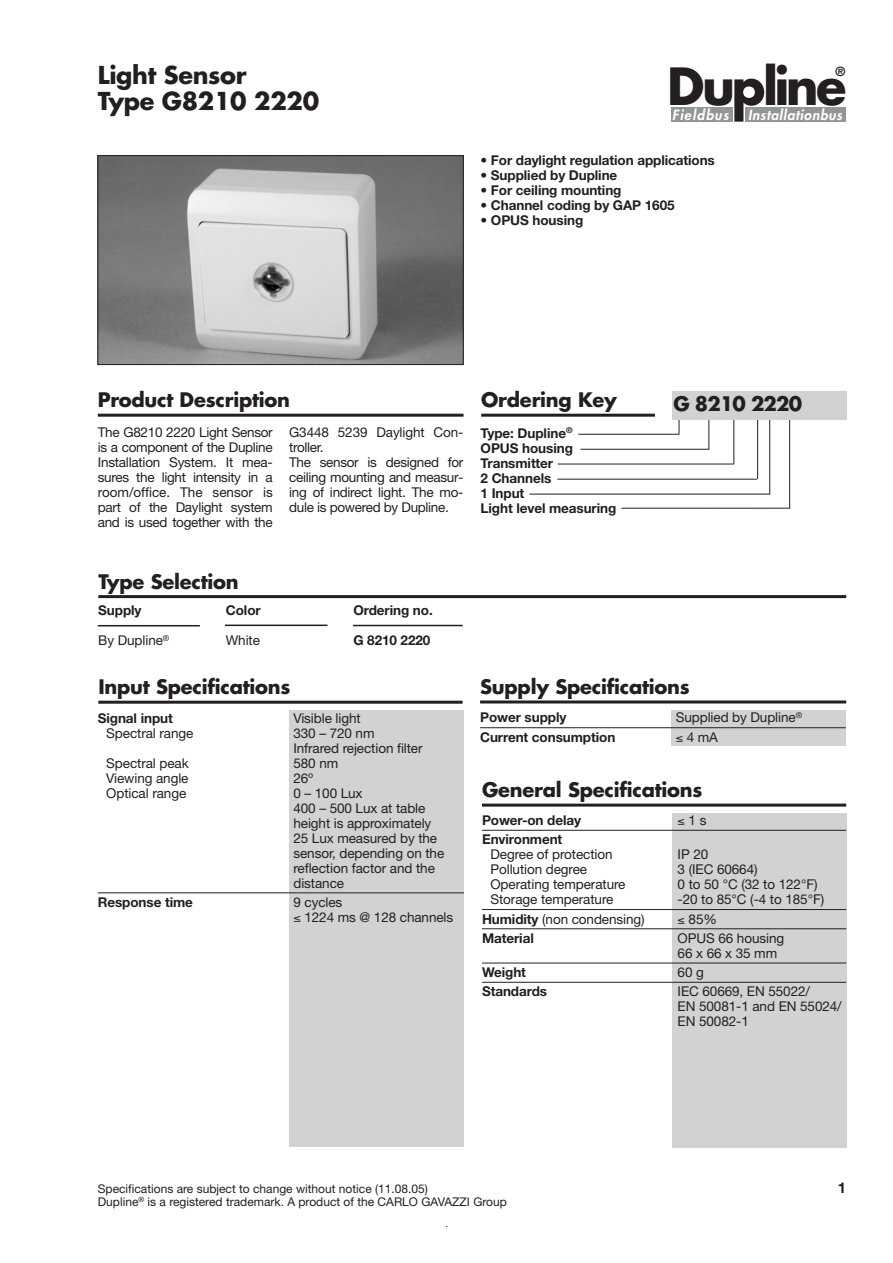
<style>
.page{position:relative;width:893px;height:1263px;background:#fff}
.page>*{position:absolute;margin:0;border:0;box-sizing:border-box;transform-origin:0 0}
.t1{font:700 49.8px "Futura";letter-spacing:-.06em;color:#231f20}
.t2{font:700 24px/26.2px "Futura";letter-spacing:-.015em;color:#231f20}
.t3{font:700 19.5px "Futura";letter-spacing:-.01em;color:#231f20}
.t4{font:700 19.5px "Futura";letter-spacing:-.04em;color:#231f20}
.t5{font:700 15px "Helvetica Neue";color:#231f20}
.t6{font:italic 800 13.65px "Futura";color:#fff}
.t7{font:13.5px/15px "Helvetica Neue";letter-spacing:-.005em;color:#231f20}
.t8{font:700 13.5px/15px "Helvetica Neue";letter-spacing:-.005em;color:#231f20}
.t9{font:700 12.3px "Futura";color:#231f20}
.t10{font:12px "Helvetica Neue";color:#231f20}
.s1{font-weight:700}
</style>
<div class="page">
<div style="left:745px;top:107px;width:100px;height:15px;background:#939598"></div>
<div style="left:671px;top:107px;width:61px;height:15px;background:#939598"></div>
<svg style="left:734px;top:79px;width:30px;height:43px"></svg>
<div style="left:671px;top:710px;width:175px;height:36px;background:#d1d2d4"></div>
<hr style="left:789px;top:411px;width:1px;height:97px;background:#231f20">
<hr style="left:769px;top:413px;width:1px;height:82px;background:#231f20">
<hr style="left:757px;top:411px;width:1px;height:68px;background:#231f20">
<hr style="left:733px;top:409px;width:1px;height:55px;background:#231f20">
<hr style="left:708px;top:411px;width:1px;height:38px;background:#231f20">
<svg style="left:679px;top:420px;width:1px;height:15px"></svg>
<img style="left:100px;top:157px;width:362px;height:206px">
<div style="left:98px;top:155px;width:366px;height:210px;border:1px solid #231f20"></div>
<hr style="left:481px;top:414px;width:174px;height:3px;background:#231f20">
<hr style="left:98px;top:414px;width:365px;height:3px;background:#231f20">
<hr style="left:578px;top:434px;width:101px;height:1px;background:#231f20">
<hr style="left:558px;top:464px;width:176px;height:1px;background:#231f20">
<hr style="left:580px;top:449px;width:129px;height:1px;background:#231f20">
<hr style="left:557px;top:479px;width:200px;height:1px;background:#231f20">
<hr style="left:529px;top:494px;width:241px;height:1px;background:#231f20">
<hr style="left:621px;top:508px;width:169px;height:1px;background:#231f20">
<hr style="left:98px;top:595px;width:748px;height:3px;background:#231f20">
<div style="left:290px;top:711px;width:174px;height:436px;background:#d1d2d4"></div>
<hr style="left:98px;top:701px;width:365px;height:3px;background:#231f20">
<hr style="left:98px;top:892px;width:366px;height:1px;background:#231f20">
<hr style="left:480px;top:701px;width:366px;height:3px;background:#231f20">
<hr style="left:480px;top:727px;width:366px;height:1px;background:#231f20">
<div style="left:672px;top:391px;width:174px;height:29px;background:#d1d2d4"></div>
<div style="left:672px;top:813px;width:174px;height:335px;background:#d1d2d4"></div>
<hr style="left:482px;top:804px;width:364px;height:3px;background:#231f20">
<hr style="left:482px;top:830px;width:364px;height:1px;background:#231f20">
<hr style="left:482px;top:909px;width:364px;height:1px;background:#231f20">
<hr style="left:482px;top:928px;width:364px;height:1px;background:#231f20">
<hr style="left:482px;top:963px;width:364px;height:1px;background:#231f20">
<hr style="left:482px;top:982px;width:364px;height:1px;background:#231f20">
<hr style="left:98px;top:625px;width:102px;height:1px;background:#231f20">
<hr style="left:353px;top:625px;width:110px;height:1px;background:#231f20">
<hr style="left:225px;top:625px;width:102px;height:1px;background:#231f20">
<h2 class="t2" style="left:98px;top:64px;width:223px">Light Sensor<br>Type G8210 2220</h2>
<h1 class="t1" style="left:667px;top:64px;width:181px">Du line</h1>
<p class="t9" style="left:835px;top:66px;width:11px">®</p>
<p class="t6" style="left:672px;top:108px;width:174px">Fieldbus Installationbus</p>
<p class="t8" style="left:481px;top:154px;width:236px">• For daylight regulation applications</p>
<p class="t8" style="left:481px;top:169px;width:138px">• Supplied by Dupline</p>
<p class="t8" style="left:481px;top:184px;width:142px">• For ceiling mounting</p>
<p class="t8" style="left:481px;top:199px;width:195px">• Channel coding by GAP 1605</p>
<p class="t8" style="left:481px;top:214px;width:104px">• OPUS housing</p>
<h3 class="t3" style="left:98px;top:391px;width:194px">Product Description</h3>
<h3 class="t3" style="left:481px;top:391px;width:137px">Ordering Key</h3>
<p class="t7" style="left:98px;top:426px;width:176px;text-align:justify">The G8210 2220 Light Sensor is a component of the Dupline Installation System. It mea&shy;sures the light intensity in a room/office. The sensor is part of the Daylight system and is used together with the</p>
<p class="t7" style="left:289px;top:426px;width:176px">G3448 5239 Daylight Con&shy;troller.<br>The sensor is designed for ceiling mounting and measur&shy;ing of indirect light. The mo&shy;dule is powered by Dupline.</p>
<p class="t8" style="left:481px;top:426px;width:137px">Type: Dupline<sup>®<br></sup>OPUS housing<br>Transmitter<br>2 Channels<br>1 Input<br>Light level measuring</p>
<h3 class="t3" style="left:98px;top:573px;width:142px">Type Selection</h3>
<p class="t8" style="left:98px;top:604px;width:45px">Supply</p>
<p class="t8" style="left:226px;top:604px;width:36px">Color</p>
<p class="t8" style="left:353px;top:604px;width:81px">Ordering no.</p>
<p class="t7" style="left:98px;top:634px;width:73px">By Dupline<sup>®</sup></p>
<p class="t7" style="left:226px;top:634px;width:36px">White</p>
<p class="t8" style="left:353px;top:634px;width:78px">G 8210 2220</p>
<h3 class="t4" style="left:673px;top:395px;width:130px">G 8210 2220</h3>
<h3 class="t3" style="left:98px;top:678px;width:194px">Input Specifications</h3>
<p class="t8" style="left:98px;top:711px;width:77px">Signal input</p>
<p class="t7" style="left:293px;top:712px;width:69px">Visible light</p>
<p class="t7" style="left:106px;top:727px;width:89px">Spectral range</p>
<p class="t7" style="left:293px;top:727px;width:131px">330 – 720 nm<br>Infrared rejection filter</p>
<p class="t7" style="left:106px;top:757px;width:84px">Spectral peak</p>
<p class="t7" style="left:293px;top:757px;width:46px">580 nm</p>
<p class="t7" style="left:106px;top:772px;width:84px">Viewing angle</p>
<p class="t7" style="left:293px;top:772px;width:22px">26º</p>
<p class="t7" style="left:106px;top:787px;width:81px">Optical range</p>
<p class="t7" style="left:293px;top:787px;width:152px">0 – 100 Lux<br>400 – 500 Lux at table height is approximately<br>25 Lux measured by the sensor, depending on the reflection factor and the distance</p>
<p class="t8" style="left:98px;top:896px;width:97px">Response time</p>
<p class="t7" style="left:293px;top:896px;width:161px">9 cycles<br>≤ 1224 ms @ 128 channels</p>
<h3 class="t3" style="left:480px;top:678px;width:211px">Supply Specifications</h3>
<p class="t8" style="left:480px;top:711px;width:88px">Power supply</p>
<p class="t7" style="left:676px;top:711px;width:128px">Supplied by Dupline<sup>®</sup></p>
<p class="t8" style="left:480px;top:731px;width:137px">Current consumption</p>
<p class="t7" style="left:676px;top:731px;width:44px">≤ 4 mA</p>
<h3 class="t3" style="left:482px;top:781px;width:222px">General Specifications</h3>
<p class="t8" style="left:482px;top:814px;width:101px">Power-on delay</p>
<p class="t7" style="left:678px;top:814px;width:30px">≤ 1 s</p>
<p class="t8" style="left:482px;top:833px;width:82px">Environment</p>
<p class="t7" style="left:490px;top:848px;width:124px">Degree of protection</p>
<p class="t7" style="left:678px;top:848px;width:32px">IP 20</p>
<p class="t7" style="left:490px;top:863px;width:98px">Pollution degree</p>
<p class="t7" style="left:678px;top:863px;width:81px">3 (IEC 60664)</p>
<p class="t7" style="left:490px;top:878px;width:137px">Operating temperature</p>
<p class="t7" style="left:678px;top:878px;width:141px">0 to 50 °C (32 to 122°F)</p>
<p class="t7" style="left:490px;top:893px;width:124px">Storage temperature</p>
<p class="t7" style="left:678px;top:893px;width:148px">-20 to 85°C (-4 to 185°F)</p>
<p class="t7" style="left:482px;top:913px;width:164px"><span class="s1">Humidity</span> (non condensing)</p>
<p class="t7" style="left:678px;top:913px;width:41px">≤ 85%</p>
<p class="t8" style="left:482px;top:932px;width:53px">Material</p>
<p class="t7" style="left:678px;top:932px;width:108px">OPUS 66 housing<br>66 x 66 x 35 mm</p>
<p class="t8" style="left:482px;top:966px;width:46px">Weight</p>
<p class="t7" style="left:678px;top:966px;width:28px">60 g</p>
<p class="t8" style="left:482px;top:985px;width:67px">Standards</p>
<p class="t7" style="left:678px;top:985px;width:166px">IEC 60669, EN 55022/<br>EN 50081-1 and EN 55024/<br>EN 50082-1</p>
<p class="t10" style="left:98px;top:1184px;width:332px">Specifications are subject to change without notice (11.08.05)</p>
<p class="t5" style="left:838px;top:1182px;width:10px">1</p>
<p class="t10" style="left:98px;top:1198px;width:411px">Dupline<sup>®</sup> is a registered trademark. A product of the CARLO GAVAZZI Group</p>
</div>
